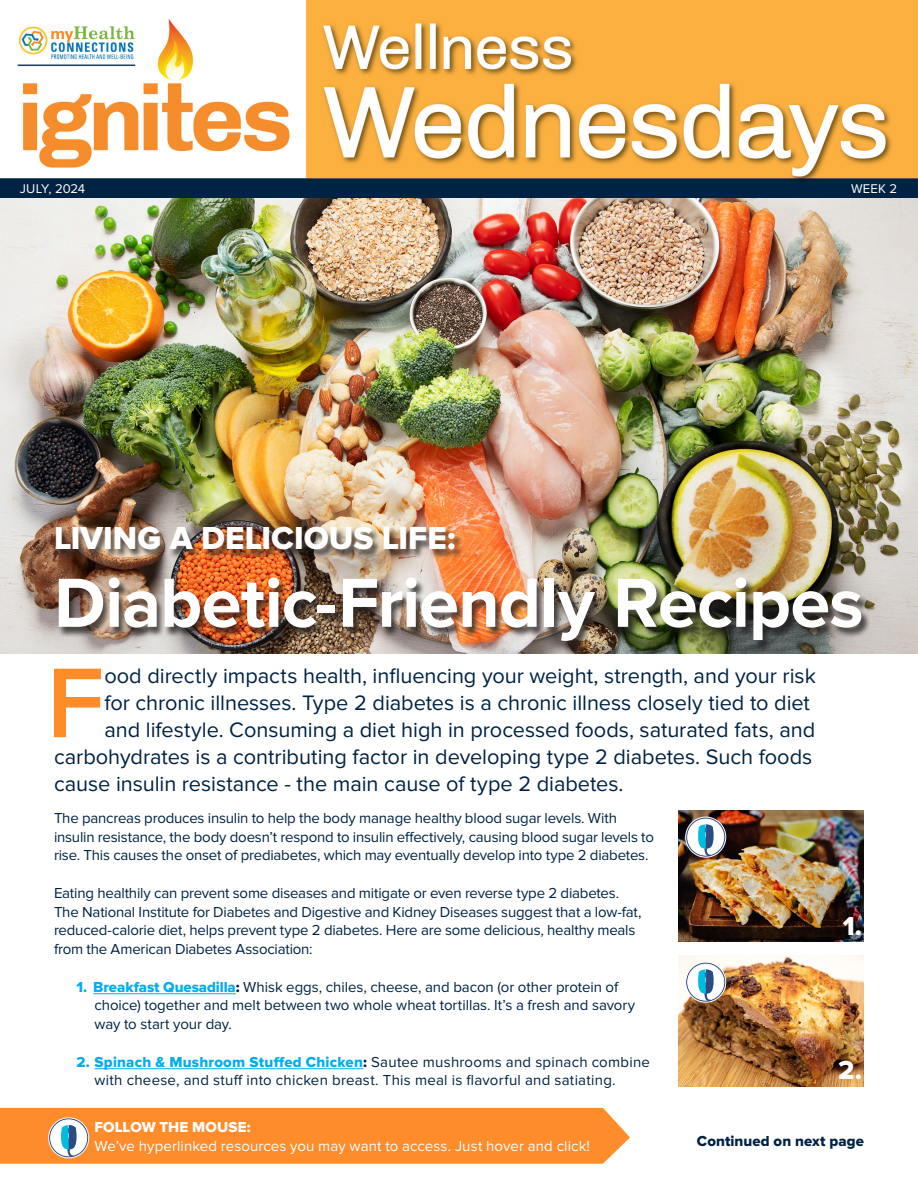
<style>
.page{position:relative;width:918px;height:1188px;background:#fff}
.page>*{position:absolute;margin:0;border:0;box-sizing:border-box;transform-origin:0 0}
.PARAGRAPH_INTRO{font:600 102.75px "Proxima Nova";color:#ff8c2b}
.HEADLINE{font:700 72px "Proxima Nova";letter-spacing:-.015em;color:#fff}
.PRE-HEADLINE{font:33px "Proxima Nova Extrabld";color:#fff}
.t1{font:27px "Proxima Nova Extrabld";color:#fff}
.PARAGRAPH_INTRO-2{font:21.75px "Proxima Nova";color:#024}
.t2{font:15px/18.8px "Proxima Nova";letter-spacing:-.01em;color:#024}
.t3{font:15px/18.8px "Proxima Nova";letter-spacing:.015em;color:#024}
.t4{font:15px "Proxima Nova";letter-spacing:.005em;color:#fff}
.CONTINUED_SLUG{font:15px "Proxima Nova Extrabld";letter-spacing:.005em;color:#024}
.t5{font:15px "Proxima Nova Extrabld";letter-spacing:.005em;color:#fff}
.DATE_ISSUE_SLUG{font:13.2px "Proxima Nova";letter-spacing:-.01em;color:#fff}
.DATE_ISSUE_SLUG-2{font:13.2px "Proxima Nova";letter-spacing:.015em;color:#fff}
.s1{font-family:"Proxima Nova Extrabld";color:#00aeef}
.s2{font-family:"Proxima Nova Extrabld"}
</style>
<div class="page">
<img style="left:0;top:198px;width:918px;height:456px">
<img style="left:0;top:0;width:918px;height:198px">
<svg style="left:0;top:1108px;width:630px;height:56px;background:#fc9137"></svg>
<div style="left:55px;top:527px;width:816px;height:125px;background:#231f20;opacity:.75"></div>
<hr style="left:93px;top:993px;width:143px;height:1px;background:#00aeef">
<hr style="left:94px;top:1068px;width:269px;height:1px;background:#00aeef">
<img style="left:678px;top:811px;width:186px;height:130px">
<img style="left:678px;top:956px;width:186px;height:130px">
<svg style="left:685px;top:962px;width:41px;height:41px"></svg>
<svg style="left:685px;top:817px;width:41px;height:41px"></svg>
<p class="DATE_ISSUE_SLUG" style="left:20px;top:181px;width:67px">JULY, 2024</p>
<p class="DATE_ISSUE_SLUG-2" style="left:851px;top:181px;width:48px">WEEK 2</p>
<p class="PRE-HEADLINE" style="left:54px;top:519px;width:403px">LIVING A DELICIOUS LIFE:</p>
<p class="HEADLINE" style="left:54px;top:561px;width:811px">Diabetic-Friendly Recipes</p>
<p class="PARAGRAPH_INTRO" style="left:47px;top:644px;width:59px">F</p>
<p class="PARAGRAPH_INTRO-2" style="left:104px;top:663px;width:713px">ood directly impacts health, influencing your weight, strength, and your risk</p>
<p class="PARAGRAPH_INTRO-2" style="left:104px;top:690px;width:707px">for chronic illnesses. Type 2 diabetes is a chronic illness closely tied to diet</p>
<p class="PARAGRAPH_INTRO-2" style="left:104px;top:717px;width:713px">and lifestyle. Consuming a diet high in processed foods, saturated fats, and</p>
<p class="PARAGRAPH_INTRO-2" style="left:54px;top:744px;width:760px">carbohydrates is a contributing factor in developing type 2 diabetes. Such foods</p>
<p class="PARAGRAPH_INTRO-2" style="left:54px;top:771px;width:571px">cause insulin resistance - the main cause of type 2 diabetes.</p>
<p class="t2" style="left:54px;top:809px;width:601px">The pancreas produces insulin to help the body manage healthy blood sugar levels. With insulin resistance, the body doesn’t respond to insulin effectively, causing blood sugar levels to rise. This causes the onset of prediabetes, which may eventually develop into type 2 diabetes.</p>
<p class="t2" style="left:54px;top:884px;width:589px">Eating healthily can prevent some diseases and mitigate or even reverse type 2 diabetes.<br>The National Institute for Diabetes and Digestive and Kidney Diseases suggest that a low-fat, reduced-calorie diet, helps prevent type 2 diabetes. Here are some delicious, healthy meals from the American Diabetes Association:</p>
<p class="t2" style="left:94px;top:977px;width:542px;text-indent:-18px"><span class="s1">1. Breakfast Quesadilla</span><span class="s2">:</span> Whisk eggs, chiles, cheese, and bacon (or other protein of choice) together and melt between two whole wheat tortillas. It’s a fresh and savory way to start your day.</p>
<p class="t3" style="left:94px;top:1052px;width:557px;text-indent:-18px"><span class="s1">2. Spinach &amp; Mushroom Stuffed Chicken</span><span class="s2">:</span> Sautee mushrooms and spinach combine with cheese, and stuff into chicken breast. This meal is flavorful and satiating.</p>
<p class="t1" style="left:843px;top:910px;width:21px">1.</p>
<p class="t1" style="left:838px;top:1054px;width:25px">2.</p>
<p class="t5" style="left:94px;top:1119px;width:158px">FOLLOW THE MOUSE:</p>
<p class="t4" style="left:94px;top:1137px;width:497px">We’ve hyperlinked resources you may want to access. Just hover and click!</p>
<p class="CONTINUED_SLUG" style="left:697px;top:1133px;width:169px">Continued on next page</p>
</div>
